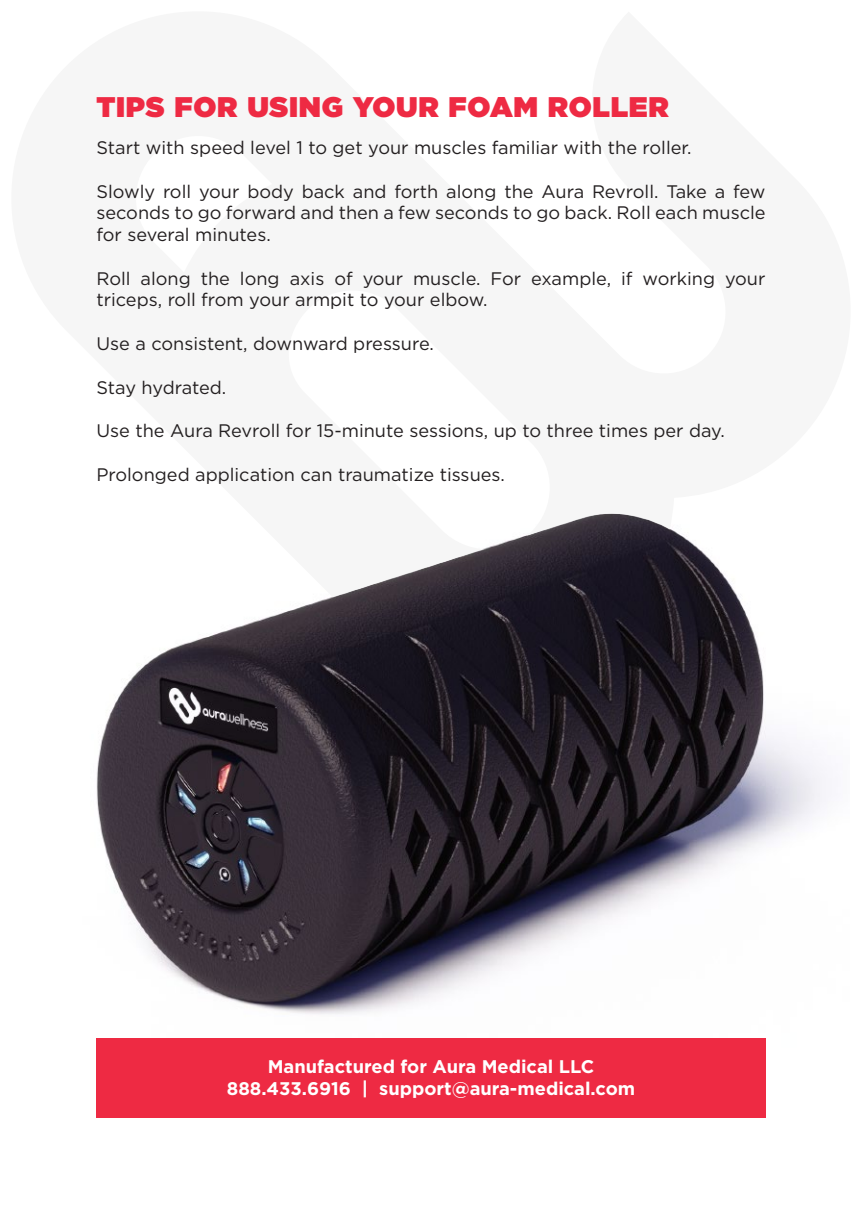
<style>
.page{position:relative;width:862px;height:1214px;background:#fff}
.page>*{position:absolute;margin:0;border:0;box-sizing:border-box;transform-origin:0 0}
.t1{font:900 28.4px "Gotham";letter-spacing:.025em;color:#ee2a43}
.t2{font:18.2px/21.8px "Gotham";color:#231f20;text-align:justify}
.t3{font:700 18.2px/22px "Gotham";color:#fff;text-align:center}
</style>
<div class="page">
<img style="left:96px;top:692px;width:730px;height:359px">
<svg style="left:122px;top:513px;width:642px;height:179px"></svg>
<div style="left:96px;top:1037px;width:669px;height:80px;background:#ee2a43"></div>
<h1 class="t1" style="left:96px;top:86px;width:574px">TIPS FOR USING YOUR FOAM ROLLER</h1>
<p class="t2" style="left:96px;top:136px;width:597px">Start with speed level 1 to get your muscles familiar with the roller.</p>
<p class="t2" style="left:96px;top:180px;width:670px">Slowly roll your body back and forth along the Aura Revroll. Take a few seconds to go forward and then a few seconds to go back. Roll each muscle for several minutes.</p>
<p class="t2" style="left:96px;top:267px;width:670px">Roll along the long axis of your muscle. For example, if working your triceps, roll from your armpit to your elbow.</p>
<p class="t2" style="left:96px;top:332px;width:339px">Use a consistent, downward pressure.</p>
<p class="t2" style="left:96px;top:376px;width:131px">Stay hydrated.</p>
<p class="t2" style="left:96px;top:419px;width:630px">Use the Aura Revroll for 15-minute sessions, up to three times per day.</p>
<p class="t2" style="left:96px;top:463px;width:410px">Prolonged application can traumatize tissues.</p>
<p class="t3" style="left:227px;top:1055px;width:410px">Manufactured for Aura Medical LLC<br>888.433.6916 | support@aura-medical.com</p>
</div>
